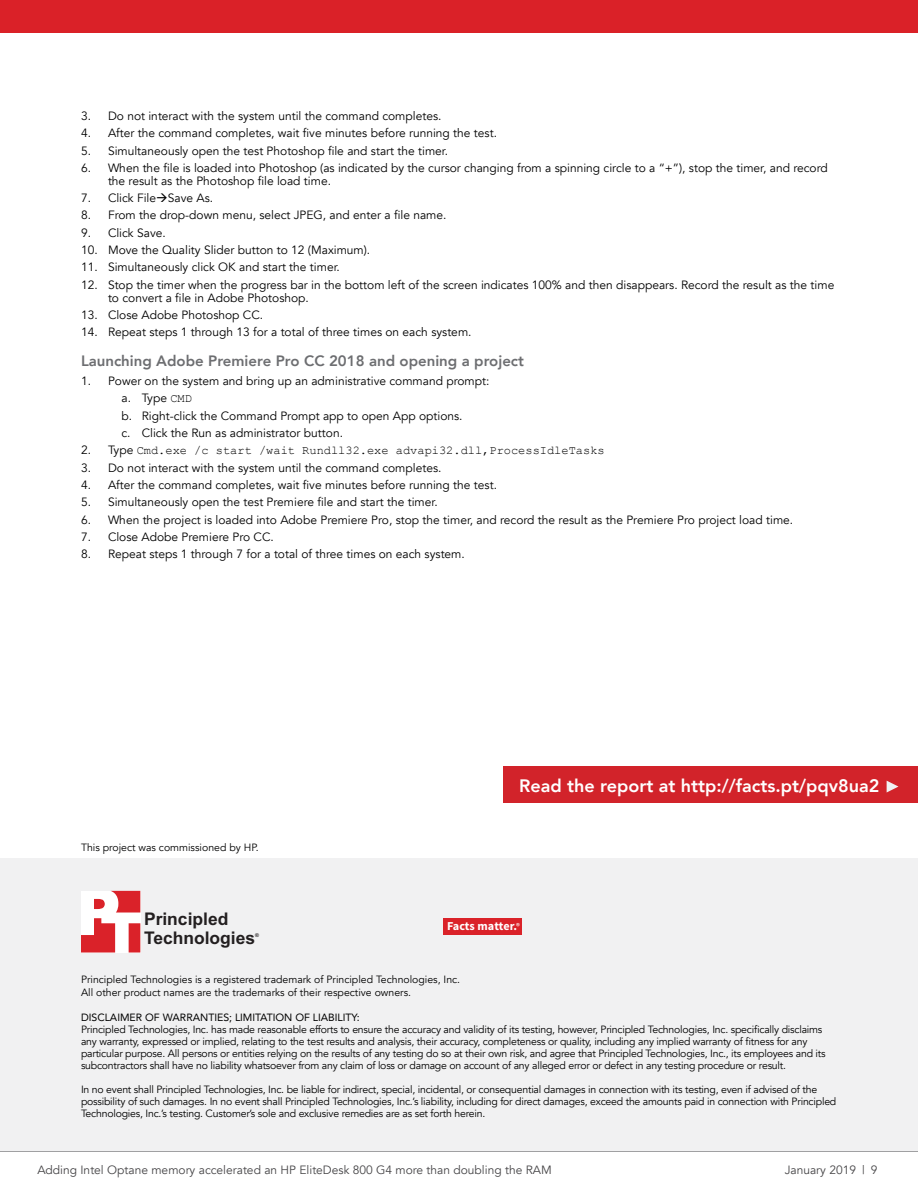
<style>
.page{position:relative;width:918px;height:1188px;background:#fff}
.page>*{position:absolute;margin:0;border:0;box-sizing:border-box;transform-origin:0 0}
.t1{font:800 18px "Avenir";color:#fff}
.t2{font:700 17.4px/18.6px "Arial";color:#231f20}
.t3{font:800 15px "Avenir";color:#6d6e71}
.t4{font:700 12.15px "Source Sans Pro";color:#fff}
.t5{font:12px/17.4px "Avenir";color:#000}
.t6{font:12px "Avenir";color:#464547}
.t7{font:12px "Courier New";color:#000}
.t8{font:10.5px/12px "Avenir";letter-spacing:-.02em;color:#000}
.t9{font:10.5px/12.6px "Avenir";color:#000}
.t10{font:10.5px "Avenir";color:#000}
.t11{font:700 5.25px "Arial";color:#231f20}
.s1{font-family:"Courier New"}
.s2{font-family:"Avenir"}
.s3{font-weight:600;font-size:8.55px}
</style>
<div class="page">
<hr style="left:0;top:1151px;width:918px;height:1px;background:#616264">
<div style="left:0;top:858px;width:918px;height:293px;background:#f1f1f2"></div>
<svg style="left:81px;top:891px;width:59px;height:62px"></svg>
<div style="left:444px;top:918px;width:78px;height:17px;background:#da2229"></div>
<div style="left:503px;top:766px;width:415px;height:37px;background:#d2232a"></div>
<svg style="left:887px;top:781px;width:11px;height:12px"></svg>
<div style="left:0;top:0;width:918px;height:32px;background:#da2128"></div>
<p class="t5" style="left:81px;top:107px;width:362px">3. Do not interact with the system until the command completes.</p>
<p class="t5" style="left:81px;top:125px;width:418px">4. After the command completes, wait five minutes before running the test.</p>
<p class="t5" style="left:81px;top:142px;width:369px">5. Simultaneously open the test Photoshop file and start the timer.</p>
<p class="t5" style="left:108px;top:162px;width:721px;line-height:12.8px;text-indent:-27px">6. When the file is loaded into Photoshop (as indicated by the cursor changing from a spinning circle to a “+”), stop the timer, and record the result as the Photoshop file load time.</p>
<p class="t5" style="left:81px;top:189px;width:134px">7. Click File→Save As.</p>
<p class="t5" style="left:81px;top:207px;width:367px">8. From the drop-down menu, select JPEG, and enter a file name.</p>
<p class="t5" style="left:81px;top:224px;width:86px">9. Click Save.</p>
<p class="t5" style="left:81px;top:242px;width:291px">10. Move the Quality Slider button to 12 (Maximum).</p>
<p class="t5" style="left:81px;top:259px;width:260px">11. Simultaneously click OK and start the timer.</p>
<p class="t5" style="left:108px;top:279px;width:728px;line-height:12.8px;text-indent:-27px">12. Stop the timer when the progress bar in the bottom left of the screen indicates 100% and then disappears. Record the result as the time to convert a file in Adobe Photoshop.</p>
<p class="t5" style="left:81px;top:306px;width:184px">13. Close Adobe Photoshop CC.</p>
<p class="t5" style="left:81px;top:324px;width:392px">14. Repeat steps 1 through 13 for a total of three times on each system.</p>
<p class="t3" style="left:81px;top:349px;width:445px">Launching Adobe Premiere Pro CC 2018 and opening a project</p>
<p class="t5" style="left:122px;top:372px;width:370px;text-indent:-40px">1. Power on the system and bring up an administrative command prompt: a. Type <span class="s1">CMD<br></span>b. Right-click the Command Prompt app to open App options.<br>c. Click the Run as administrator button.</p>
<p class="t7" style="left:81px;top:443px;width:525px"><span class="s2">2. Type</span> Cmd.exe /c start /wait Rundll32.exe advapi32.dll,ProcessIdleTasks</p>
<p class="t5" style="left:81px;top:459px;width:362px">3. Do not interact with the system until the command completes.</p>
<p class="t5" style="left:81px;top:477px;width:418px">4. After the command completes, wait five minutes before running the test.</p>
<p class="t5" style="left:81px;top:494px;width:358px">5. Simultaneously open the test Premiere file and start the timer.</p>
<p class="t5" style="left:81px;top:511px;width:714px">6. When the project is loaded into Adobe Premiere Pro, stop the timer, and record the result as the Premiere Pro project load time.</p>
<p class="t5" style="left:81px;top:529px;width:194px">7. Close Adobe Premiere Pro CC.</p>
<p class="t5" style="left:81px;top:546px;width:385px">8. Repeat steps 1 through 7 for a total of three times on each system.</p>
<p class="t9" style="left:81px;top:841px;width:179px">This project was commissioned by HP.</p>
<h2 class="t2" style="left:144px;top:911px;width:113px">Principled<br>Technologies</h2>
<p class="t11" style="left:255px;top:932px;width:5px">®</p>
<h1 class="t1" style="left:519px;top:772px;width:362px">Read the report at http://facts.pt/pqv8ua2</h1>
<p class="t4" style="left:447px;top:918px;width:74px">Facts matter.<span class="s3">®</span></p>
<p class="t9" style="left:81px;top:974px;width:381px">Principled Technologies is a registered trademark of Principled Technologies, Inc.<br>All other product names are the trademarks of their respective owners.</p>
<p class="t10" style="left:81px;top:1009px;width:280px">DISCLAIMER OF WARRANTIES; LIMITATION OF LIABILITY:</p>
<p class="t8" style="left:81px;top:1024px;width:746px">Principled Technologies, Inc. has made reasonable efforts to ensure the accuracy and validity of its testing, however, Principled Technologies, Inc. specifically disclaims any warranty, expressed or implied, relating to the test results and analysis, their accuracy, completeness or quality, including any implied warranty of fitness for any particular purpose. All persons or entities relying on the results of any testing do so at their own risk, and agree that Principled Technologies, Inc., its employees and its subcontractors shall have no liability whatsoever from any claim of loss or damage on account of any alleged error or defect in any testing procedure or result.</p>
<p class="t8" style="left:81px;top:1084px;width:757px">In no event shall Principled Technologies, Inc. be liable for indirect, special, incidental, or consequential damages in connection with its testing, even if advised of the possibility of such damages. In no event shall Principled Technologies, Inc.’s liability, including for direct damages, exceed the amounts paid in connection with Principled<br>Technologies, Inc.’s testing. Customer’s sole and exclusive remedies are as set forth herein.</p>
<p class="t6" style="left:37px;top:1163px;width:516px">Adding Intel Optane memory accelerated an HP EliteDesk 800 G4 more than doubling the RAM</p>
<p class="t6" style="left:785px;top:1163px;width:94px">January 2019 | 9</p>
</div>
